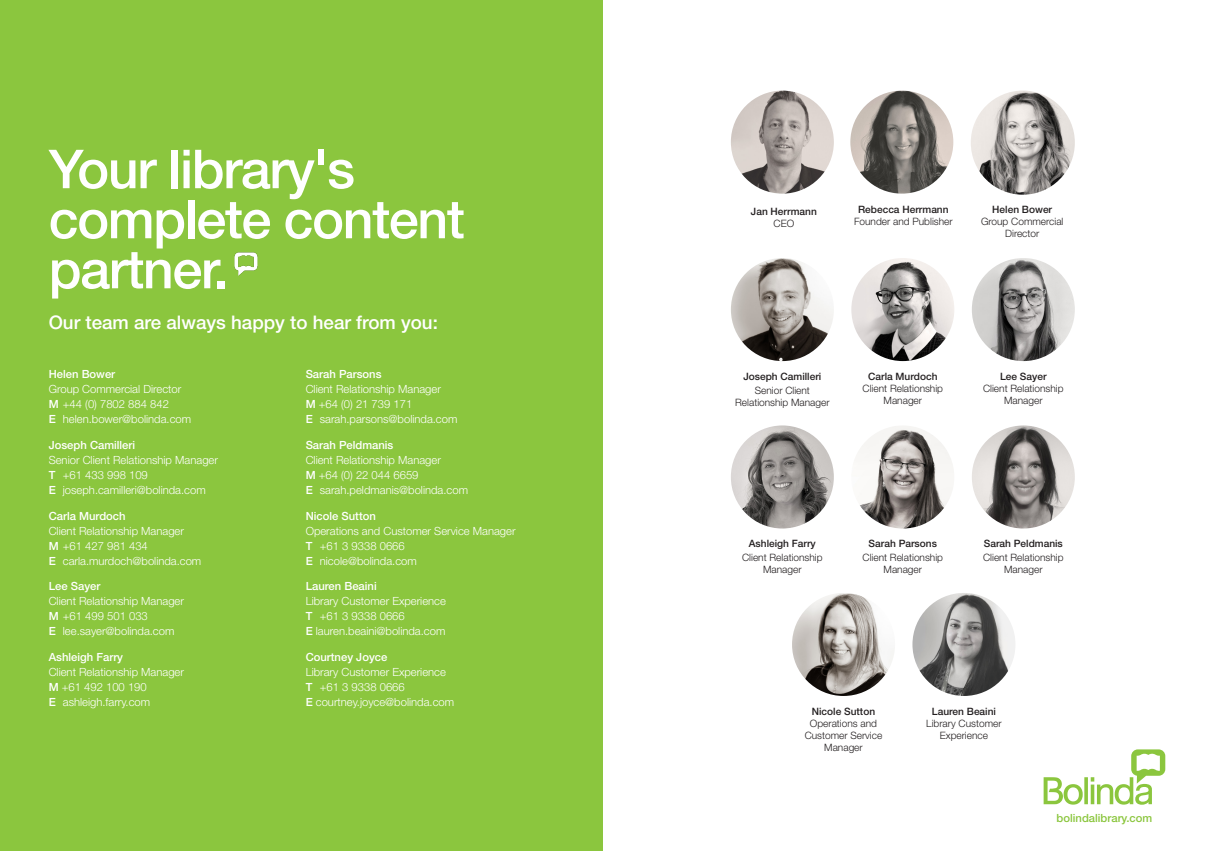
<style>
.page{position:relative;width:1205px;height:851px;background:#fff}
.page>*{position:absolute;margin:0;border:0;box-sizing:border-box;transform-origin:0 0}
.Body_Copy{font:500 53.75px/50px "Helvetica Neue LT Std";letter-spacing:-.025em;color:#fff}
.Body_Copy-2{font:500 18.75px "Helvetica Neue LT Std";color:#fff}
.Body_Copy-3{font:300 11.25px/15px "Helvetica Neue LT Std";color:#fff}
.t1{font:500 11.25px "Helvetica Neue LT Std";color:#fff}
.t2{font:500 11.25px "Helvetica Neue LT Std";color:#8bc63e}
.t3{font:300 10.12px/12.1px "Helvetica Neue LT Std";color:#231f20;text-align:center}
.t4{font:500 10.12px/12.1px "Helvetica Neue LT Std";color:#231f20;text-align:center}
.s1{font-weight:500}
.s2{font-weight:300}
</style>
<div class="page">
<div style="left:0;top:0;width:602px;height:850px;background:#8bc63e"></div>
<img style="left:234px;top:252px;width:24px;height:24px">
<svg style="left:1043px;top:749px;width:122px;height:55px"></svg>
<img style="left:912px;top:593px;width:103px;height:102px;border-radius:51px">
<img style="left:792px;top:593px;width:103px;height:102px;border-radius:51px">
<img style="left:851px;top:258px;width:103px;height:103px;border-radius:51px">
<img style="left:972px;top:258px;width:103px;height:103px;border-radius:51px">
<img style="left:731px;top:258px;width:103px;height:103px;border-radius:51px">
<img style="left:851px;top:425px;width:103px;height:103px;border-radius:51px">
<img style="left:972px;top:425px;width:103px;height:103px;border-radius:51px">
<img style="left:731px;top:425px;width:103px;height:103px;border-radius:51px">
<img style="left:731px;top:91px;width:103px;height:102px;border-radius:51px">
<img style="left:850px;top:91px;width:103px;height:102px;border-radius:51px">
<img style="left:971px;top:91px;width:104px;height:104px;border-radius:52px">
<p class="Body_Copy" style="left:49px;top:143px;width:417px">Your library's complete content partner.</p>
<p class="Body_Copy-2" style="left:49px;top:311px;width:391px">Our team are always happy to hear from you:</p>
<p class="Body_Copy-3" style="left:49px;top:366px;width:144px"><span class="s1">Helen Bower<br></span>Group Commercial Director<br><span class="s1">M</span> +44 (0) 7802 884 842<br><span class="s1">E</span> helen.bower@bolinda.com</p>
<p class="Body_Copy-3" style="left:49px;top:437px;width:171px"><span class="s1">Joseph Camilleri<br></span>Senior Client Relationship Manager<br><span class="s1">T</span> +61 433 998 109<br><span class="s1">E</span> joseph.camilleri@bolinda.com</p>
<p class="Body_Copy-3" style="left:49px;top:508px;width:154px"><span class="s1">Carla Murdoch<br></span>Client Relationship Manager<br><span class="s1">M</span> +61 427 981 434<br><span class="s1">E</span> carla.murdoch@bolinda.com</p>
<p class="Body_Copy-3" style="left:49px;top:578px;width:137px"><span class="s1">Lee Sayer<br></span>Client Relationship Manager<br><span class="s1">M</span> +61 499 501 033<br><span class="s1">E</span> lee.sayer@bolinda.com</p>
<p class="Body_Copy-3" style="left:49px;top:649px;width:137px"><span class="s1">Ashleigh Farry<br></span>Client Relationship Manager<br><span class="s1">M</span> +61 492 100 190<br><span class="s1">E</span> ashleigh.farry.com</p>
<p class="t1" style="left:306px;top:367px;width:77px">Sarah Parsons</p>
<p class="Body_Copy-3" style="left:306px;top:381px;width:153px">Client Relationship Manager<br><span class="s1">M</span> +64 (0) 21 739 171<br><span class="s1">E</span> sarah.parsons@bolinda.com</p>
<p class="t1" style="left:306px;top:438px;width:89px">Sarah Peldmanis</p>
<p class="Body_Copy-3" style="left:306px;top:452px;width:164px">Client Relationship Manager<br><span class="s1">M</span> +64 (0) 22 044 6659<br><span class="s1">E</span> sarah.peldmanis@bolinda.com</p>
<p class="t1" style="left:306px;top:509px;width:72px">Nicole Sutton</p>
<p class="Body_Copy-3" style="left:306px;top:523px;width:211px">Operations and Customer Service Manager<br><span class="s1">T</span> +61 3 9338 0666<br><span class="s1">E</span> nicole@bolinda.com</p>
<p class="t1" style="left:306px;top:579px;width:73px">Lauren Beaini</p>
<p class="Body_Copy-3" style="left:306px;top:593px;width:142px">Library Customer Experience<br><span class="s1">T</span> +61 3 9338 0666<br><span class="s1">E</span> lauren.beaini@bolinda.com</p>
<p class="t1" style="left:306px;top:650px;width:83px">Courtney Joyce</p>
<p class="Body_Copy-3" style="left:306px;top:664px;width:150px">Library Customer Experience<br><span class="s1">T</span> +61 3 9338 0666<br><span class="s1">E</span> courtney.joyce@bolinda.com</p>
<p class="t4" style="left:751px;top:205px;width:67px">Jan Herrmann<br><span class="s2">CEO</span></p>
<p class="t3" style="left:854px;top:202px;width:100px"><span class="s1">Rebecca Herrmann<br></span>Founder and Publisher</p>
<p class="t3" style="left:981px;top:202px;width:84px"><span class="s1">Helen Bower<br></span>Group Commercial<br>Director</p>
<p class="t4" style="left:743px;top:370px;width:79px">Joseph Camilleri</p>
<p class="t3" style="left:735px;top:383px;width:96px">Senior Client<br>Relationship Manager</p>
<p class="t3" style="left:862px;top:370px;width:82px"><span class="s1">Carla Murdoch<br></span>Client Relationship<br>Manager</p>
<p class="t3" style="left:983px;top:370px;width:82px"><span class="s1">Lee Sayer<br></span>Client Relationship<br>Manager</p>
<p class="t4" style="left:749px;top:537px;width:69px">Ashleigh Farry</p>
<p class="t3" style="left:742px;top:551px;width:82px">Client Relationship<br>Manager</p>
<p class="t4" style="left:868px;top:537px;width:70px">Sarah Parsons</p>
<p class="t3" style="left:862px;top:551px;width:82px">Client Relationship<br>Manager</p>
<p class="t4" style="left:984px;top:537px;width:81px">Sarah Peldmanis</p>
<p class="t3" style="left:983px;top:551px;width:82px">Client Relationship<br>Manager</p>
<p class="t3" style="left:804px;top:705px;width:79px"><span class="s1">Nicole Sutton<br></span>Operations and<br>Customer Service<br>Manager</p>
<p class="t3" style="left:926px;top:705px;width:77px"><span class="s1">Lauren Beaini<br></span>Library Customer<br>Experience</p>
<p class="t2" style="left:1056px;top:811px;width:97px">bolindalibrary.com</p>
</div>
